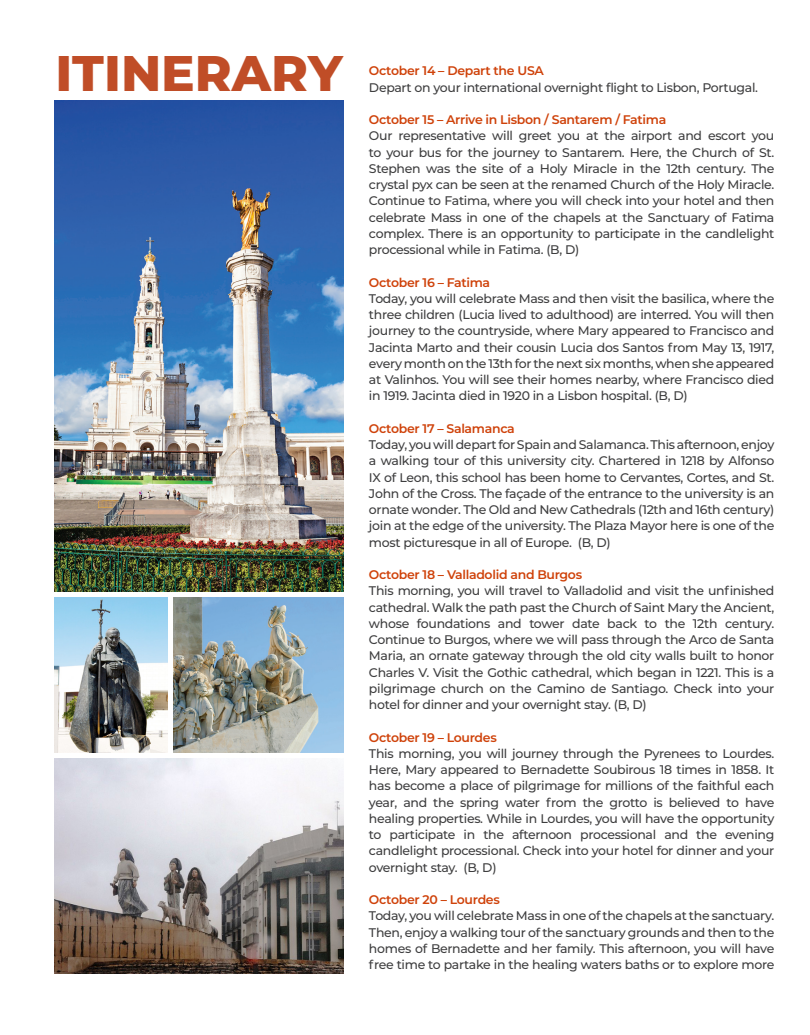
<style>
.page{position:relative;width:810px;height:1035px;background:#fff}
.page>*{position:absolute;margin:0;border:0;box-sizing:border-box;transform-origin:0 0}
.t1{font:800 50px "Montserrat";color:#c04d27}
.t2{font:500 12.5px/16.2px "Montserrat";letter-spacing:-.025em;color:#3e3e3f;text-align:justify}
.t3{font:600 12.5px "Montserrat";letter-spacing:-.025em;color:#cf420a}
</style>
<div class="page">
<img style="left:55px;top:598px;width:113px;height:154px">
<img style="left:173px;top:598px;width:171px;height:154px">
<img style="left:54px;top:758px;width:290px;height:216px">
<img style="left:54px;top:101px;width:290px;height:490px">
<h1 class="t1" style="left:55px;top:36px;width:289px">ITINERARY</h1>
<p class="t3" style="left:369px;top:62px;width:176px">October 14 – Depart the USA</p>
<p class="t2" style="left:369px;top:79px;width:391px">Depart on your international overnight flight to Lisbon, Portugal.</p>
<p class="t3" style="left:369px;top:111px;width:299px">October 15 – Arrive in Lisbon / Santarem / Fatima</p>
<p class="t2" style="left:369px;top:127px;width:407px">Our representative will greet you at the airport and escort you to your bus for the journey to Santarem. Here, the Church of St.<br>Stephen was the site of a Holy Miracle in the 12th century. The crystal pyx can be seen at the renamed Church of the Holy Miracle.<br>Continue to Fatima, where you will check into your hotel and then celebrate Mass in one of the chapels at the Sanctuary of Fatima complex. There is an opportunity to participate in the candlelight processional while in Fatima. (B, D)</p>
<p class="t3" style="left:369px;top:273px;width:123px">October 16 – Fatima</p>
<p class="t2" style="left:369px;top:290px;width:407px">Today, you will celebrate Mass and then visit the basilica, where the three children (Lucia lived to adulthood) are interred. You will then journey to the countryside, where Mary appeared to Francisco and Jacinta Marto and their cousin Lucia dos Santos from May 13, 1917, every month on the 13th for the next six months, when she appeared at Valinhos. You will see their homes nearby, where Francisco died in 1919. Jacinta died in 1920 in a Lisbon hospital. (B, D)</p>
<p class="t3" style="left:369px;top:420px;width:147px">October 17 – Salamanca</p>
<p class="t2" style="left:369px;top:436px;width:407px">Today, you will depart for Spain and Salamanca. This afternoon, enjoy a walking tour of this university city. Chartered in 1218 by Alfonso IX of Leon, this school has been home to Cervantes, Cortes, and St.<br>John of the Cross. The façade of the entrance to the university is an ornate wonder. The Old and New Cathedrals (12th and 16th century) join at the edge of the university. The Plaza Mayor here is one of the most picturesque in all of Europe. (B, D)</p>
<p class="t3" style="left:369px;top:566px;width:215px">October 18 – Valladolid and Burgos</p>
<p class="t2" style="left:369px;top:582px;width:407px">This morning, you will travel to Valladolid and visit the unfinished cathedral. Walk the path past the Church of Saint Mary the Ancient, whose foundations and tower date back to the 12th century.<br>Continue to Burgos, where we will pass through the Arco de Santa Maria, an ornate gateway through the old city walls built to honor Charles V. Visit the Gothic cathedral, which began in 1221. This is a pilgrimage church on the Camino de Santiago. Check into your hotel for dinner and your overnight stay. (B, D)</p>
<p class="t3" style="left:369px;top:728px;width:129px">October 19 – Lourdes</p>
<p class="t2" style="left:369px;top:745px;width:407px">This morning, you will journey through the Pyrenees to Lourdes.<br>Here, Mary appeared to Bernadette Soubirous 18 times in 1858. It has become a place of pilgrimage for millions of the faithful each year, and the spring water from the grotto is believed to have healing properties. While in Lourdes, you will have the opportunity to participate in the afternoon processional and the evening candlelight processional. Check into your hotel for dinner and your overnight stay. (B, D)</p>
<p class="t3" style="left:369px;top:891px;width:132px">October 20 – Lourdes</p>
<p class="t2" style="left:369px;top:907px;width:407px">Today, you will celebrate Mass in one of the chapels at the sanctuary.<br>Then, enjoy a walking tour of the sanctuary grounds and then to the homes of Bernadette and her family. This afternoon, you will have free time to partake in the healing waters baths or to explore more</p>
</div>
